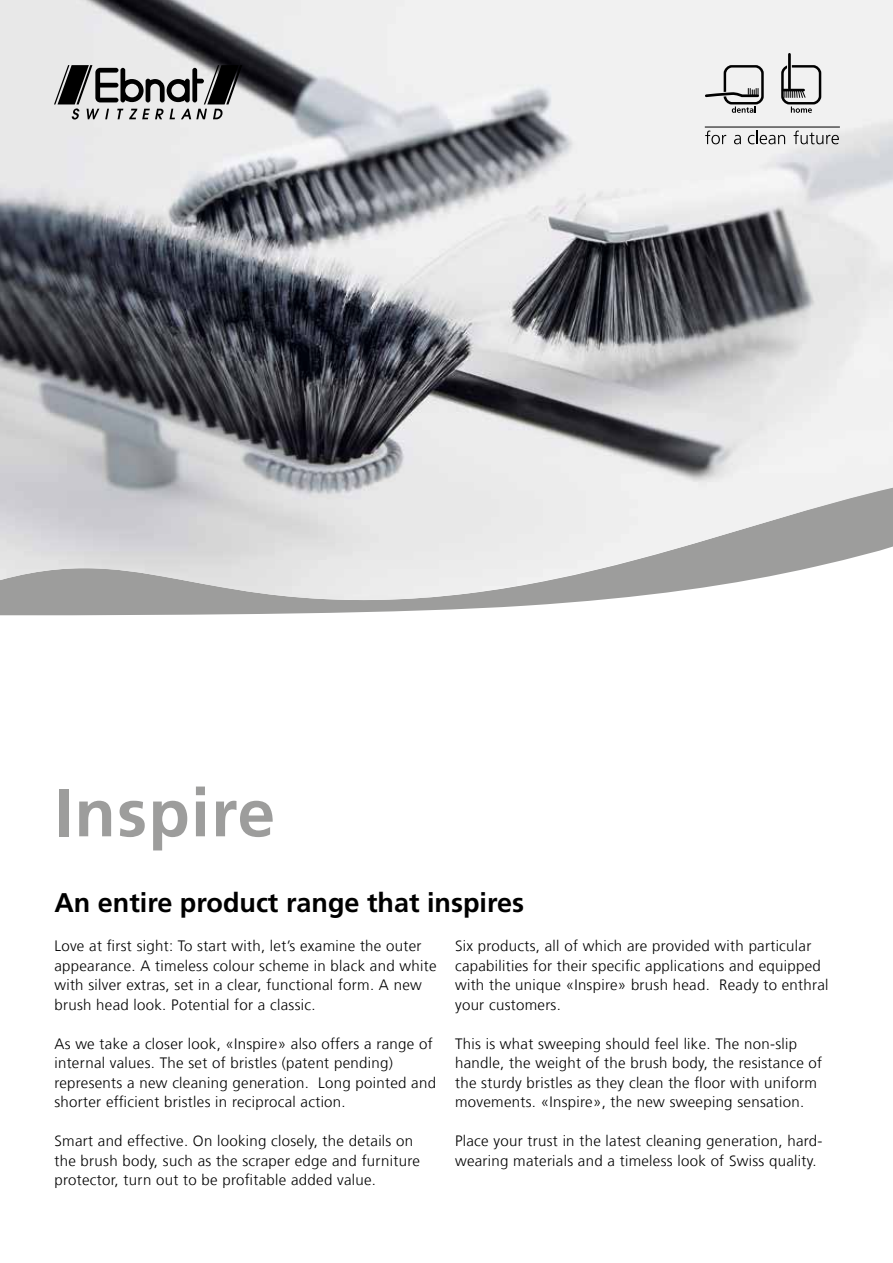
<style>
.page{position:relative;width:893px;height:1263px;background:#fff}
.page>*{position:absolute;margin:0;border:0;box-sizing:border-box;transform-origin:0 0}
.t1{font:700 67.5px "Frutiger LT Com";letter-spacing:.02em;color:#9d9d9c}
.t2{font:700 27px "Frutiger LT Com";color:#000}
.t3{font:300 15px/19.5px "Frutiger LT Com";letter-spacing:.02em;color:#000}
</style>
<div class="page">
<svg style="left:0;top:601px;width:586px;height:15px;fill:#9d9d9c"></svg>
<img style="left:0;top:0;width:893px;height:601px">
<svg style="left:54px;top:65px;width:188px;height:55px;background:#959595"></svg>
<svg style="left:705px;top:131px;width:21px;height:13px"></svg>
<svg style="left:734px;top:135px;width:7px;height:9px"></svg>
<svg style="left:748px;top:131px;width:37px;height:13px"></svg>
<svg style="left:794px;top:131px;width:45px;height:13px"></svg>
<hr style="left:705px;top:127px;width:135px;height:1px;background:#000">
<hr style="left:788px;top:54px;width:3px;height:35px;background:#000">
<svg style="left:781px;top:65px;width:40px;height:48px"></svg>
<svg style="left:705px;top:65px;width:59px;height:48px"></svg>
<h1 class="t1" style="left:54px;top:773px;width:222px">Inspire</h1>
<h2 class="t2" style="left:54px;top:887px;width:471px">An entire product range that inspires</h2>
<p class="t3" style="left:54px;top:936px;width:384px">Love at first sight: To start with, let’s examine the outer appearance. A timeless colour scheme in black and white with silver extras, set in a clear, functional form. A new brush head look. Potential for a classic.</p>
<p class="t3" style="left:54px;top:1034px;width:383px">As we take a closer look, «Inspire» also offers a range of internal values. The set of bristles (patent pending) represents a new cleaning generation. Long pointed and shorter efficient bristles in reciprocal action.</p>
<p class="t3" style="left:54px;top:1131px;width:367px">Smart and effective. On looking closely, the details on the brush body, such as the scraper edge and furniture protector, turn out to be profitable added value.</p>
<p class="t3" style="left:455px;top:936px;width:375px">Six products, all of which are provided with particular capabilities for their specific applications and equipped with the unique «Inspire» brush head. Ready to enthral your customers.</p>
<p class="t3" style="left:455px;top:1034px;width:369px">This is what sweeping should feel like. The non-slip handle, the weight of the brush body, the resistance of the sturdy bristles as they clean the floor with uniform movements. «Inspire», the new sweeping sensation.</p>
<p class="t3" style="left:455px;top:1131px;width:369px">Place your trust in the latest cleaning generation, hard&shy;wearing materials and a timeless look of Swiss quality.</p>
</div>
